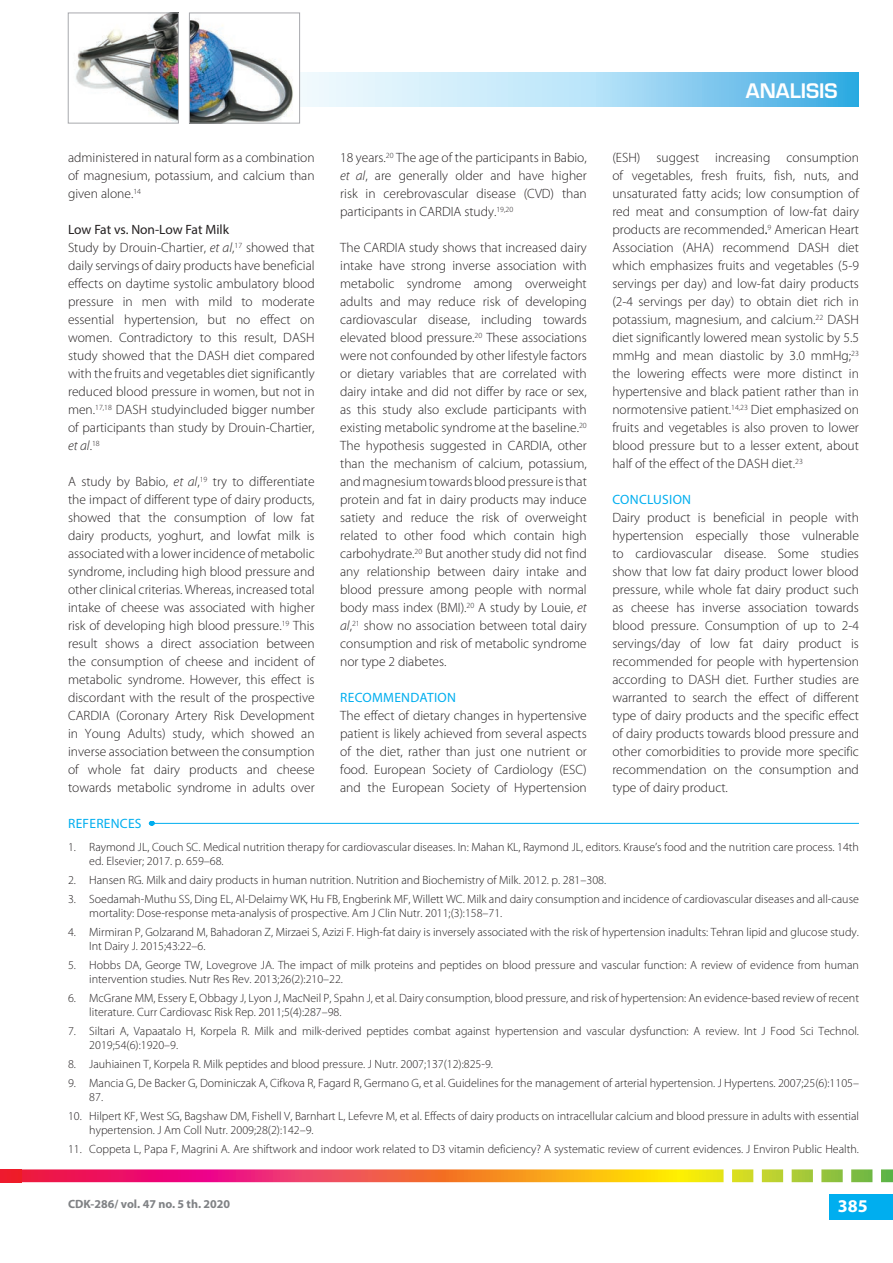
<style>
.page{position:relative;width:893px;height:1263px;background:#fff}
.page>*{position:absolute;margin:0;border:0;box-sizing:border-box;transform-origin:0 0}
.t1{font:600 19.5px "Eurostile LT Std";color:#fff}
.t2{font:700 18px "Myriad Pro";color:#fff}
.t3{font:300 13.5px/18px "Myriad Pro";color:#231f20;text-align:justify}
.t4{font:13.5px "Myriad Pro";letter-spacing:.02em;color:#00aeef}
.t5{font:300 12px/14.4px "Myriad Pro";color:#231f20}
.t6{font:700 12px "Myriad Pro";color:#808285}
.s1{font-weight:400}
.s2{font-style:italic}
</style>
<div class="page">
<svg style="left:300px;top:72px;width:559px;height:35px;background:#a8dbf4"></svg>
<img style="left:76px;top:15px;width:101px;height:106px">
<div style="left:68px;top:13px;width:111px;height:110px;border:1px solid #a8a9ad"></div>
<img style="left:191px;top:19px;width:102px;height:102px">
<div style="left:189px;top:13px;width:111px;height:110px;border:1px solid #a8a9ad"></div>
<div style="left:829px;top:1194px;width:64px;height:26px;background:#00aeef"></div>
<svg style="left:21px;top:1169px;width:872px;height:13px;background:#e87f51"></svg>
<div style="left:0;top:1169px;width:21px;height:13px;background:#ee1b2b"></div>
<hr style="left:149px;top:823px;width:710px;height:1px;background:#00aeef">
<p class="t3" style="left:68px;top:149px;width:248px">administered in natural form as a combination of magnesium, potassium, and calcium than given alone.<sup>14</sup></p>
<p class="t3" style="left:68px;top:221px;width:248px;text-align:left"><span class="s1">Low Fat vs. Non-Low Fat Milk<br></span>Study by Drouin-Chartier, <span class="s2">et al</span>,<sup>17</sup> showed that daily servings of dairy products have beneficial effects on daytime systolic ambulatory blood pressure in men with mild to moderate essential hypertension, but no effect on women. Contradictory to this result, DASH study showed that the DASH diet compared with the fruits and vegetables diet significantly reduced blood pressure in women, but not in men.<sup>17,18</sup> DASH studyincluded bigger number of participants than study by Drouin-Chartier, <span class="s2">et al</span>.<sup>18</sup></p>
<p class="t3" style="left:68px;top:473px;width:248px">A study by Babio, <span class="s2">et al</span>,<sup>19</sup> try to differentiate the impact of different type of dairy products, showed that the consumption of low fat dairy products, yoghurt, and lowfat milk is associated with a lower incidence of metabolic syndrome, including high blood pressure and other clinical criterias. Whereas, increased total intake of cheese was associated with higher risk of developing high blood pressure.<sup>19</sup> This result shows a direct association between the consumption of cheese and incident of metabolic syndrome. However, this effect is discordant with the result of the prospective CARDIA (Coronary Artery Risk Development in Young Adults) study, which showed an inverse association between the consumption of whole fat dairy products and cheese towards metabolic syndrome in adults over</p>
<p class="t3" style="left:340px;top:149px;width:248px">18 years.<sup>20</sup> The age of the participants in Babio, <span class="s2">et al</span>, are generally older and have higher risk in cerebrovascular disease (CVD) than participants in CARDIA study.<sup>19,20</sup></p>
<p class="t3" style="left:340px;top:239px;width:248px">The CARDIA study shows that increased dairy intake have strong inverse association with metabolic syndrome among overweight adults and may reduce risk of developing cardiovascular disease, including towards elevated blood pressure.<sup>20</sup> These associations were not confounded by other lifestyle factors or dietary variables that are correlated with dairy intake and did not differ by race or sex, as this study also exclude participants with existing metabolic syndrome at the baseline.<sup>20<br></sup>The hypothesis suggested in CARDIA, other than the mechanism of calcium, potassium, and magnesium towards blood pressure is that protein and fat in dairy products may induce satiety and reduce the risk of overweight related to other food which contain high carbohydrate.<sup>20</sup> But another study did not find any relationship between dairy intake and blood pressure among people with normal body mass index (BMI).<sup>20</sup> A study by Louie, <span class="s2">et al</span>,<sup>21</sup> show no association between total dairy consumption and risk of metabolic syndrome nor type 2 diabetes.</p>
<p class="t4" style="left:340px;top:689px;width:117px">RECOMMENDATION</p>
<p class="t3" style="left:340px;top:707px;width:248px">The effect of dietary changes in hypertensive patient is likely achieved from several aspects of the diet, rather than just one nutrient or food. European Society of Cardiology (ESC) and the European Society of Hypertension</p>
<h1 class="t1" style="left:746px;top:79px;width:93px">ANALISIS</h1>
<p class="t3" style="left:612px;top:149px;width:248px">(ESH) suggest increasing consumption of vegetables, fresh fruits, fish, nuts, and unsaturated fatty acids; low consumption of red meat and consumption of low-fat dairy products are recommended<span class="s1">.</span><sup>9</sup> American Heart Association (AHA) recommend DASH diet which emphasizes fruits and vegetables (5-9 servings per day) and low-fat dairy products (2-4 servings per day) to obtain diet rich in potassium, magnesium, and calcium.<sup>22</sup> DASH diet significantly lowered mean systolic by 5.5 mmHg and mean diastolic by 3.0 mmHg;<sup>23 </sup>the lowering effects were more distinct in hypertensive and black patient rather than in normotensive patient.<sup>14,23</sup> Diet emphasized on fruits and vegetables is also proven to lower blood pressure but to a lesser extent, about half of the effect of the DASH diet.<sup>23</sup></p>
<p class="t4" style="left:612px;top:491px;width:80px">CONCLUSION</p>
<p class="t3" style="left:612px;top:509px;width:248px">Dairy product is beneficial in people with hypertension especially those vulnerable to cardiovascular disease. Some studies show that low fat dairy product lower blood pressure, while whole fat dairy product such as cheese has inverse association towards blood pressure. Consumption of up to 2-4 servings/day of low fat dairy product is recommended for people with hypertension according to DASH diet. Further studies are warranted to search the effect of different type of dairy products and the specific effect of dairy products towards blood pressure and other comorbidities to provide more specific recommendation on the consumption and type of dairy product.</p>
<p class="t4" style="left:68px;top:815px;width:75px">REFERENCES</p>
<p class="t5" style="left:89px;top:840px;width:771px;text-indent:-21px">1. Raymond JL, Couch SC. Medical nutrition therapy for cardiovascular diseases. In: Mahan KL, Raymond JL, editors. Krause’s food and the nutrition care process. 14th ed. Elsevier; 2017. p. 659–68.</p>
<p class="t5" style="left:68px;top:873px;width:540px">2. Hansen RG. Milk and dairy products in human nutrition. Nutrition and Biochemistry of Milk. 2012. p. 281–308.</p>
<p class="t5" style="left:89px;top:892px;width:771px;text-indent:-21px">3. Soedamah-Muthu SS, Ding EL, Al-Delaimy WK, Hu FB, Engberink MF, Willett WC. Milk and dairy consumption and incidence of cardiovascular diseases and all-cause mortality: Dose-response meta-analysis of prospective. Am J Clin Nutr. 2011;(3):158–71.</p>
<p class="t5" style="left:89px;top:925px;width:771px;text-indent:-21px">4. Mirmiran P, Golzarand M, Bahadoran Z, Mirzaei S, Azizi F. High-fat dairy is inversely associated with the risk of hypertension inadults: Tehran lipid and glucose study.<br>Int Dairy J. 2015;43:22–6.</p>
<p class="t5" style="left:89px;top:958px;width:771px;text-indent:-21px">5. Hobbs DA, George TW, Lovegrove JA. The impact of milk proteins and peptides on blood pressure and vascular function: A review of evidence from human intervention studies. Nutr Res Rev. 2013;26(2):210–22.</p>
<p class="t5" style="left:89px;top:991px;width:771px;text-indent:-21px">6. McGrane MM, Essery E, Obbagy J, Lyon J, MacNeil P, Spahn J, et al. Dairy consumption, blood pressure, and risk of hypertension: An evidence-based review of recent literature. Curr Cardiovasc Risk Rep. 2011;5(4):287–98.</p>
<p class="t5" style="left:89px;top:1024px;width:771px;text-indent:-21px">7. Siltari A, Vapaatalo H, Korpela R. Milk and milk-derived peptides combat against hypertension and vascular dysfunction: A review. Int J Food Sci Technol.<br>2019;54(6):1920–9.</p>
<p class="t5" style="left:68px;top:1057px;width:426px">8. Jauhiainen T, Korpela R. Milk peptides and blood pressure. J Nutr. 2007;137(12):825-9.</p>
<p class="t5" style="left:89px;top:1075px;width:771px;text-indent:-21px">9. Mancia G, De Backer G, Dominiczak A, Cifkova R, Fagard R, Germano G, et al. Guidelines for the management of arterial hypertension. J Hypertens. 2007;25(6):1105–<br>87.</p>
<p class="t5" style="left:89px;top:1109px;width:771px;text-indent:-21px">10. Hilpert KF, West SG, Bagshaw DM, Fishell V, Barnhart L, Lefevre M, et al. Effects of dairy products on intracellular calcium and blood pressure in adults with essential hypertension. J Am Coll Nutr. 2009;28(2):142–9.</p>
<p class="t5" style="left:68px;top:1142px;width:792px">11. Coppeta L, Papa F, Magrini A. Are shiftwork and indoor work related to D3 vitamin deficiency? A systematic review of current evidences. J Environ Public Health.</p>
<p class="t6" style="left:68px;top:1196px;width:164px">CDK-286/ vol. 47 no. 5 th. 2020</p>
<h2 class="t2" style="left:838px;top:1194px;width:31px">385</h2>
</div>
